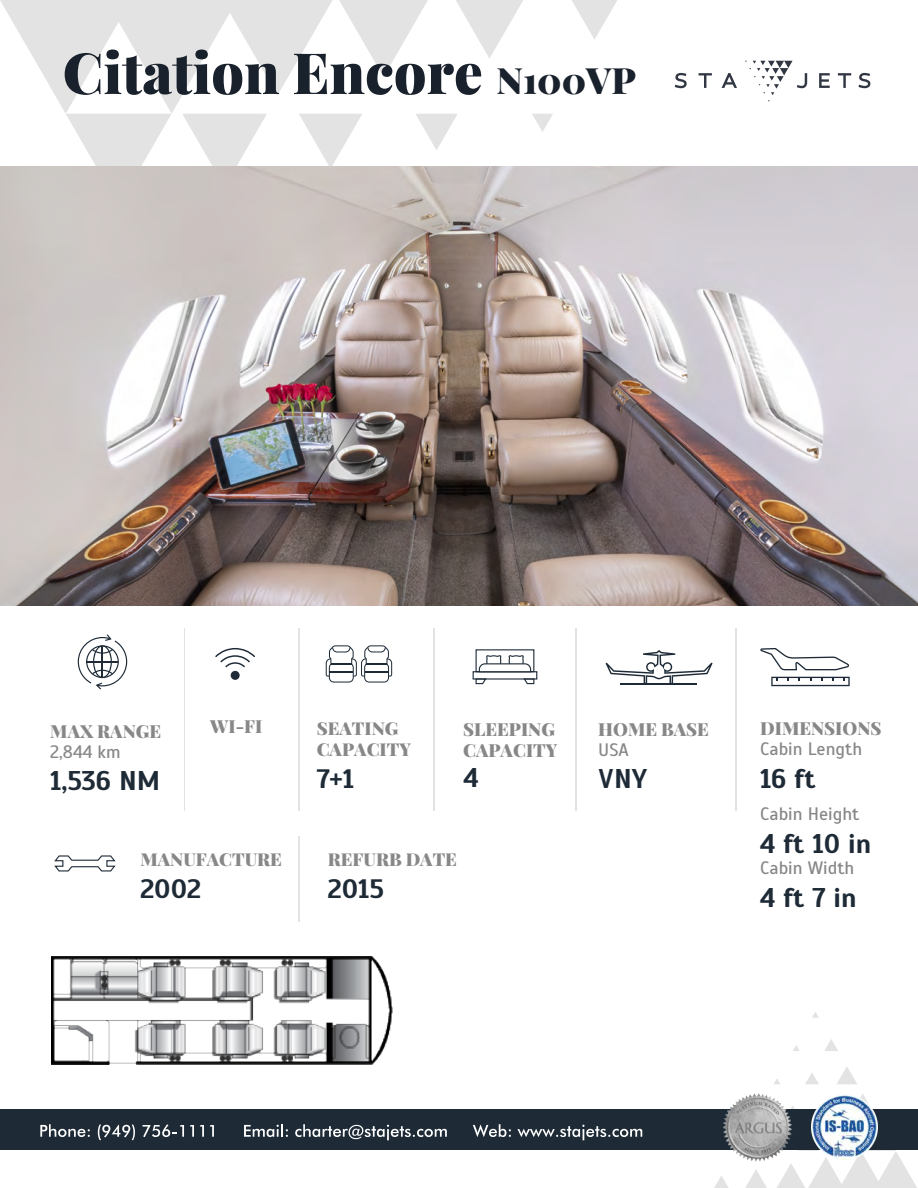
<style>
.page{position:relative;width:918px;height:1188px;background:#fff}
.page>*{position:absolute;margin:0;border:0;box-sizing:border-box;transform-origin:0 0}
.t1{font:900 57px "Playfair Display";color:#19212c}
.t2{font:700 27px "Scada";color:#1e2b37}
.t3{font:700 27px "Scada";color:#1e2b37}
.t4{font:700 26.55px "Scada";color:#1e2b37}
.t5{font:900 18px/21.6px "Playfair Display";color:#878787}
.t6{font:18px "Scada";color:#878787}
.t7{font:900 17.7px/21.3px "Playfair Display";color:#878787}
.s1{font-size:36.3px}
.s2{font-style:inherit}
</style>
<div class="page">
<svg style="left:572px;top:0;width:45px;height:39px"></svg>
<svg style="left:0;top:0;width:523px;height:166px"></svg>
<svg style="left:532px;top:114px;width:21px;height:18px"></svg>
<svg style="left:714px;top:1176px;width:15px;height:12px"></svg>
<svg style="left:812px;top:1012px;width:7px;height:6px"></svg>
<svg style="left:824px;top:1039px;width:14px;height:12px"></svg>
<svg style="left:793px;top:1045px;width:7px;height:6px"></svg>
<svg style="left:837px;top:1067px;width:20px;height:17px"></svg>
<svg style="left:805px;top:1073px;width:14px;height:11px"></svg>
<svg style="left:774px;top:1079px;width:6px;height:5px"></svg>
<svg style="left:745px;top:1093px;width:172px;height:95px"></svg>
<svg style="left:675px;top:73px;width:12px;height:15px"></svg>
<svg style="left:699px;top:73px;width:13px;height:15px"></svg>
<svg style="left:722px;top:73px;width:15px;height:15px"></svg>
<svg style="left:819px;top:73px;width:11px;height:15px"></svg>
<svg style="left:838px;top:73px;width:13px;height:15px"></svg>
<svg style="left:858px;top:73px;width:12px;height:15px"></svg>
<svg style="left:745px;top:61px;width:62px;height:41px"></svg>
<div style="left:0;top:1110px;width:918px;height:40px;background:#1e2b37"></div>
<img style="left:723px;top:1094px;width:70px;height:68px">
<img style="left:812px;top:1094px;width:65px;height:65px">
<svg style="left:40px;top:1124px;width:50px;height:13px"></svg>
<svg style="left:98px;top:1124px;width:37px;height:16px"></svg>
<svg style="left:143px;top:1124px;width:41px;height:13px"></svg>
<svg style="left:190px;top:1125px;width:4px;height:12px"></svg>
<svg style="left:200px;top:1125px;width:4px;height:12px"></svg>
<svg style="left:210px;top:1125px;width:4px;height:12px"></svg>
<svg style="left:244px;top:1124px;width:44px;height:13px"></svg>
<svg style="left:295px;top:1124px;width:152px;height:16px"></svg>
<svg style="left:473px;top:1124px;width:38px;height:13px"></svg>
<svg style="left:517px;top:1125px;width:125px;height:15px"></svg>
<svg style="left:215px;top:648px;width:40px;height:19px"></svg>
<div style="left:231px;top:671px;width:9px;height:9px;background:#1e2b37;border-radius:50%"></div>
<svg style="left:78px;top:634px;width:49px;height:55px"></svg>
<svg style="left:760px;top:648px;width:89px;height:22px"></svg>
<svg style="left:771px;top:677px;width:79px;height:9px"></svg>
<svg style="left:326px;top:645px;width:66px;height:38px"></svg>
<svg style="left:606px;top:650px;width:107px;height:34px"></svg>
<hr style="left:621px;top:683px;width:76px;height:2px;background:#1e2b37">
<hr style="left:184px;top:628px;width:1px;height:183px;background:#e3e3e3">
<hr style="left:298px;top:628px;width:1px;height:183px;background:#e3e3e3">
<hr style="left:434px;top:628px;width:1px;height:183px;background:#e3e3e3">
<hr style="left:575px;top:628px;width:1px;height:183px;background:#e3e3e3">
<hr style="left:735px;top:628px;width:1px;height:183px;background:#e3e3e3">
<div style="left:473px;top:671px;width:64px;height:9px;border:1px solid #1e2b37"></div>
<svg style="left:475px;top:654px;width:60px;height:31px"></svg>
<hr style="left:298px;top:836px;width:1px;height:86px;background:#e3e3e3">
<svg style="left:54px;top:855px;width:62px;height:17px"></svg>
<img style="left:0;top:166px;width:918px;height:439px">
<img style="left:51px;top:957px;width:342px;height:108px">
<h1 class="t1" style="left:63px;top:36px;width:575px">Citation Encore <span class="s1">N100VP</span></h1>
<p class="t5" style="left:50px;top:720px;width:112px">MAX RANGE</p>
<p class="t6" style="left:50px;top:741px;width:72px">2,<span class="s2">844</span> km</p>
<h2 class="t2" style="left:50px;top:764px;width:112px">1,536 NM</h2>
<p class="t5" style="left:210px;top:716px;width:54px">WI-FI</p>
<p class="t7" style="left:140px;top:849px;width:143px">MANUFACTURE</p>
<h3 class="t4" style="left:140px;top:873px;width:62px">2002</h3>
<p class="t7" style="left:317px;top:717px;width:96px">SEATING<br>CAPACITY</p>
<h3 class="t4" style="left:317px;top:763px;width:39px">7+1</h3>
<p class="t5" style="left:463px;top:718px;width:96px">SLEEPING<br>CAPACITY</p>
<h2 class="t2" style="left:463px;top:762px;width:17px">4</h2>
<p class="t7" style="left:328px;top:849px;width:131px">REFURB DATE</p>
<h3 class="t4" style="left:328px;top:873px;width:58px">2015</h3>
<p class="t5" style="left:598px;top:718px;width:112px">HOME BASE</p>
<p class="t6" style="left:598px;top:739px;width:32px">USA</p>
<h2 class="t3" style="left:598px;top:762px;width:51px">VNY</h2>
<p class="t5" style="left:760px;top:717px;width:123px">DIMENSIONS</p>
<p class="t6" style="left:760px;top:738px;width:103px">Cabin Length</p>
<h2 class="t2" style="left:760px;top:762px;width:57px">16 ft</h2>
<p class="t6" style="left:760px;top:803px;width:101px">Cabin Height</p>
<h2 class="t2" style="left:760px;top:827px;width:113px">4 ft 10 in</h2>
<p class="t6" style="left:760px;top:857px;width:96px">Cabin Width</p>
<h2 class="t2" style="left:760px;top:881px;width:98px">4 ft 7 in</h2>
</div>
